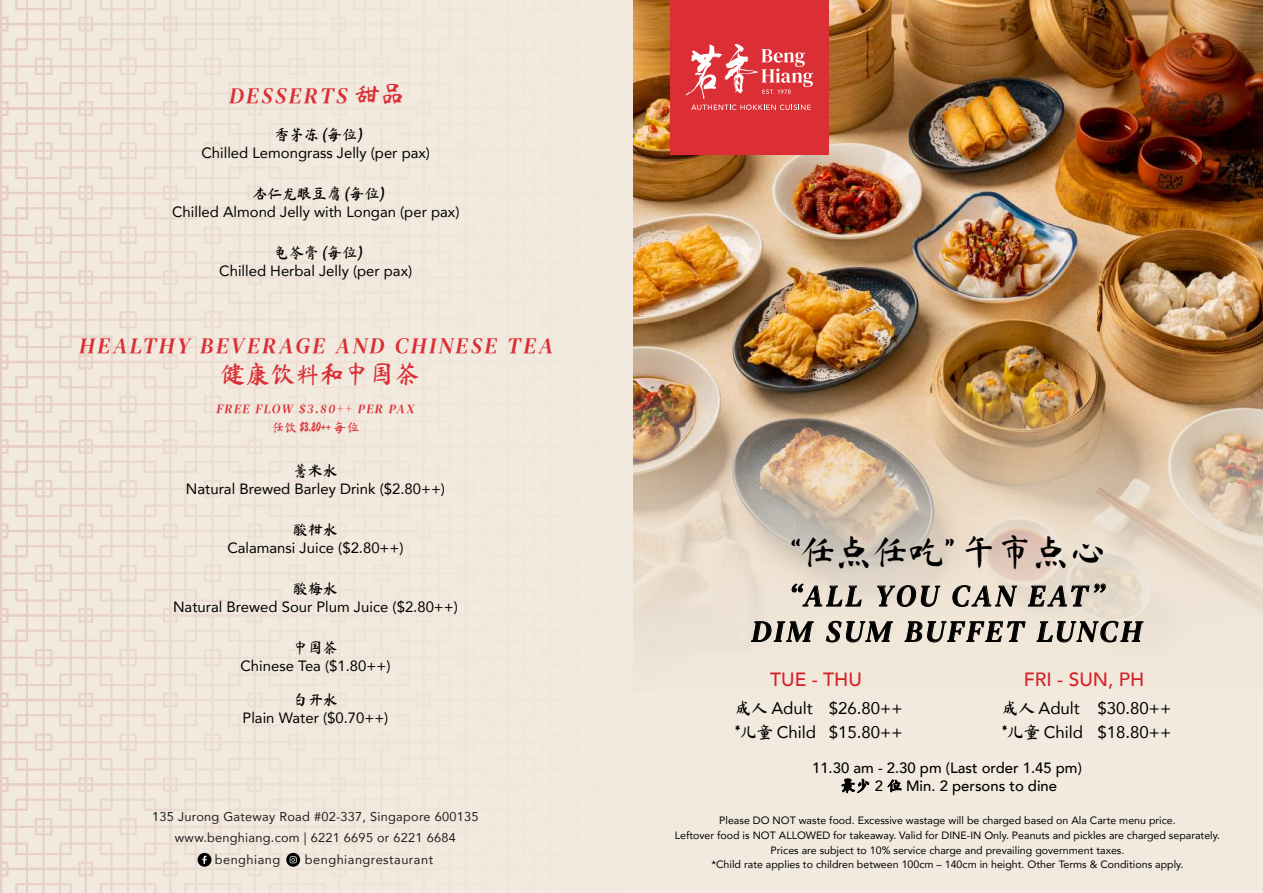
<style>
.page{position:relative;width:1263px;height:893px;background:#fff}
.page>*{position:absolute;margin:0;border:0;box-sizing:border-box;transform-origin:0 0}
.t1{font:36.15px "Ma Shan Zheng";color:#000}
.t2{font:italic 29.7px/35.7px "DM Serif Text";letter-spacing:.115em;color:#000;text-align:center}
.t3{font:25.2px "Ma Shan Zheng";color:#db2e35}
.t4{font:italic 22.35px "DM Serif Text";letter-spacing:.115em;color:#db2e35}
.t5{font:500 19.2px "Avenir";color:#d62129}
.t6{font:16.8px/24.6px "Avenir";color:#000}
.t7{font:14.85px "Avenir";color:#000}
.t8{font:500 14.85px/17.9px "Avenir";color:#000;text-align:center}
.t9{font:14.85px "Ma Shan Zheng";color:#000}
.t10{font:12.75px/20.4px "Avenir";letter-spacing:.02em;color:#231f20;text-align:center}
.t11{font:12.75px "Avenir";letter-spacing:.04em;color:#231f20}
.t12{font:italic 12.75px "DM Serif Text";letter-spacing:.115em;color:#db2e35}
.t13{font:12.75px "Ma Shan Zheng";color:#db2e35}
.t14{font:10.65px/14.9px "Avenir";color:#000;text-align:center}
.s1{font-family:"Ma Shan Zheng";font-style:normal;font-size:25.2px}
.s2{font-family:"Weibei SC";font-weight:700;font-size:23.4px}
.s3{font-family:"Ma Shan Zheng"}
.s4{font-family:"Ma Shan Zheng";font-weight:400}
</style>
<div class="page">
<img style="left:1144px;top:0;width:119px;height:378px">
<svg style="left:1144px;top:378px;width:119px;height:515px"></svg>
<img style="left:0;top:0;width:1144px;height:893px">
<h3 class="t4" style="left:229px;top:83px;width:178px">DESSERTS <span class="s1">甜品</span></h3>
<h3 class="t9" style="left:274px;top:126px;width:84px">香茅冻 (每位</h3>
<h3 class="t7" style="left:201px;top:140px;width:230px">Chilled Lemongrass Jelly (per pax)</h3>
<h3 class="t9" style="left:252px;top:185px;width:129px">杏仁龙眼豆腐 (每位</h3>
<h3 class="t7" style="left:172px;top:200px;width:289px">Chilled Almond Jelly with Longan (per pax)</h3>
<h3 class="t9" style="left:274px;top:244px;width:84px">龟苓膏 (每位</h3>
<h3 class="t7" style="left:219px;top:259px;width:194px">Chilled Herbal Jelly (per pax)</h3>
<h3 class="t9" style="left:352px;top:126px;width:16px">）</h3>
<h3 class="t9" style="left:374px;top:185px;width:16px">）</h3>
<h3 class="t9" style="left:353px;top:244px;width:16px">）</h3>
<h3 class="t4" style="left:79px;top:332px;width:475px">HEALTHY BEVERAGE AND CHINESE TEA</h3>
<h3 class="t3" style="left:220px;top:360px;width:201px">健康饮<span class="s2">料</span>和中国茶</h3>
<p class="t12" style="left:216px;top:402px;width:199px">FREE FLOW $3.80++ PER PAX</p>
<p class="t13" style="left:272px;top:420px;width:89px">任饮 $3.80++ 每位</p>
<h3 class="t9" style="left:293px;top:462px;width:46px">薏米水</h3>
<h3 class="t7" style="left:186px;top:477px;width:261px">Natural Brewed Barley Drink ($2.80++)</h3>
<h3 class="t9" style="left:293px;top:522px;width:46px">酸柑水</h3>
<h3 class="t7" style="left:227px;top:536px;width:178px">Calamansi Juice ($2.80++)</h3>
<h3 class="t9" style="left:293px;top:581px;width:46px">酸梅水</h3>
<h3 class="t7" style="left:173px;top:595px;width:286px">Natural Brewed Sour Plum Juice ($2.80++)</h3>
<h3 class="t9" style="left:293px;top:640px;width:46px">中国茶</h3>
<h3 class="t7" style="left:240px;top:654px;width:151px">Chinese Tea ($1.80++)</h3>
<h3 class="t9" style="left:293px;top:692px;width:46px">白开水</h3>
<h3 class="t7" style="left:243px;top:706px;width:147px">Plain Water ($0.70++)</h3>
<p class="t10" style="left:152px;top:806px;width:328px">135 Jurong Gateway Road #02-337, Singapore 600135 www.benghiang.com | 6221 6695 or 6221 6684</p>
<p class="t11" style="left:215px;top:849px;width:67px">benghiang</p>
<p class="t11" style="left:305px;top:849px;width:130px">benghiangrestaurant</p>
<h1 class="t1" style="left:790px;top:532px;width:316px">“任点任吃” 午市点心</h1>
<h2 class="t2" style="left:751px;top:578px;width:392px">“ALL YOU CAN EAT”<br>DIM SUM BUFFET LUNCH</h2>
<h3 class="t5" style="left:770px;top:663px;width:93px">TUE - THU</h3>
<h3 class="t5" style="left:1024px;top:663px;width:122px">FRI - SUN, PH</h3>
<h3 class="t6" style="left:734px;top:695px;width:83px"><span class="s3">成人</span> Adult <span class="s3">*儿童</span> Child</h3>
<h3 class="t6" style="left:829px;top:695px;width:75px">$26.80++ $15.80++</h3>
<h3 class="t6" style="left:1001px;top:695px;width:83px"><span class="s3">成人</span> Adult <span class="s3">*儿童</span> Child</h3>
<h3 class="t6" style="left:1097px;top:695px;width:75px">$30.80++ $18.80++</h3>
<h3 class="t8" style="left:812px;top:758px;width:271px">11.30 am - 2.30 pm (Last order 1.45 pm)<span class="s4">最少</span> 2 <span class="s4">位</span> Min. 2 persons to dine</h3>
<p class="t14" style="left:675px;top:812px;width:547px">Please DO NOT waste food. Excessive wastage will be charged based on Ala Carte menu price.<br>Leftover food is NOT ALLOWED for takeaway. Valid for DINE-IN Only. Peanuts and pickles are charged separately.<br>Prices are subject to 10% service charge and prevailing government taxes.<br>*Child rate applies to children between 100cm – 140cm in height. Other Terms &amp; Conditions apply.</p>
</div>
